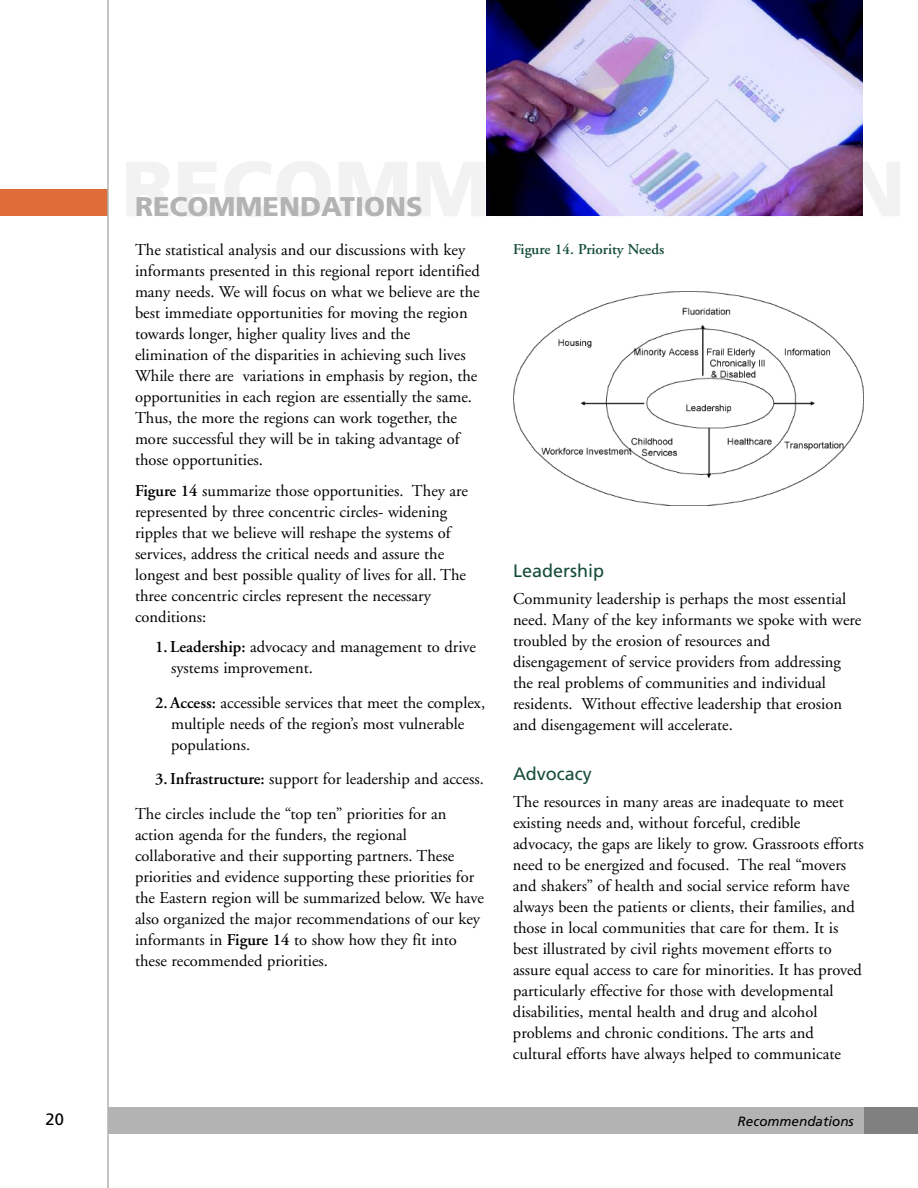
<style>
.page{position:relative;width:918px;height:1188px;background:#fff}
.page>*{position:absolute;margin:0;border:0;box-sizing:border-box;transform-origin:0 0}
.t1{font:900 27px "Frutiger";color:#b3b3b3}
.t2{font:18px "Frutiger";color:#164d39}
.t3{font:16.5px/21px "Adobe Garamond";color:#000}
.t4{font:16.5px "Frutiger";color:#000}
.t5{font:600 15px "Adobe Garamond";color:#164d39}
.t6{font:italic 13.5px "Frutiger";color:#000}
.s1{font-weight:600}
</style>
<div class="page">
<div style="left:0;top:189px;width:108px;height:27px;background:#df6d3a"></div>
<hr style="left:107px;top:0;width:2px;height:1188px;background:#b3b3b3">
<div style="left:108px;top:1107px;width:810px;height:27px;background:#b3b3b3"></div>
<div style="left:864px;top:1107px;width:54px;height:27px;background:#808080"></div>
<img style="left:514px;top:291px;width:350px;height:214px">
<img style="left:486px;top:0;width:377px;height:216px">
<p class="t4" style="left:46px;top:1113px;width:20px">20</p>
<h1 class="t1" style="left:135px;top:196px;width:289px">RECOMMENDATIONS</h1>
<p class="t3" style="left:135px;top:241px;width:346px">The statistical analysis and our discussions with key informants presented in this regional report identified many needs. We will focus on what we believe are the best immediate opportunities for moving the region towards longer, higher quality lives and the elimination of the disparities in achieving such lives While there are variations in emphasis by region, the opportunities in each region are essentially the same.<br>Thus, the more the regions can work together, the more successful they will be in taking advantage of those opportunities.</p>
<p class="t3" style="left:135px;top:481px;width:335px"><span class="s1">Figure 14</span> summarize those opportunities. They are represented by three concentric circles- widening ripples that we believe will reshape the systems of services, address the critical needs and assure the longest and best possible quality of lives for all. The three concentric circles represent the necessary conditions:</p>
<p class="t3" style="left:171px;top:638px;width:307px;text-indent:-16px"><span class="s1">1. Leadership:</span> advocacy and management to drive systems improvement.</p>
<p class="t3" style="left:171px;top:694px;width:316px;text-indent:-16px"><span class="s1">2. Access:</span> accessible services that meet the complex, multiple needs of the region’s most vulnerable populations.</p>
<p class="t3" style="left:135px;top:763px;width:350px;line-height:34.5px;text-indent:20px"><span class="s1">3. Infrastructure:</span> support for leadership and access.<br>The circles include the “top ten” priorities for an</p>
<p class="t3" style="left:135px;top:826px;width:351px">action agenda for the funders, the regional collaborative and their supporting partners. These priorities and evidence supporting these priorities for the Eastern region will be summarized below. We have also organized the major recommendations of our key informants in <span class="s1">Figure 14</span> to show how they fit into these recommended priorities.</p>
<p class="t5" style="left:513px;top:243px;width:153px">Figure 14. Priority Needs</p>
<p class="t2" style="left:513px;top:563px;width:93px">Leadership</p>
<p class="t3" style="left:513px;top:590px;width:350px">Community leadership is perhaps the most essential need. Many of the key informants we spoke with were troubled by the erosion of resources and disengagement of service providers from addressing the real problems of communities and individual residents. Without effective leadership that erosion and disengagement will accelerate.</p>
<p class="t2" style="left:513px;top:766px;width:80px">Advocacy</p>
<p class="t3" style="left:513px;top:793px;width:352px">The resources in many areas are inadequate to meet existing needs and, without forceful, credible advocacy, the gaps are likely to grow. Grassroots efforts need to be energized and focused. The real “movers and shakers” of health and social service reform have always been the patients or clients, their families, and those in local communities that care for them. It is best illustrated by civil rights movement efforts to assure equal access to care for minorities. It has proved particularly effective for those with developmental disabilities, mental health and drug and alcohol problems and chronic conditions. The arts and cultural efforts have always helped to communicate</p>
<p class="t6" style="left:738px;top:1116px;width:118px">Recommendations</p>
</div>
